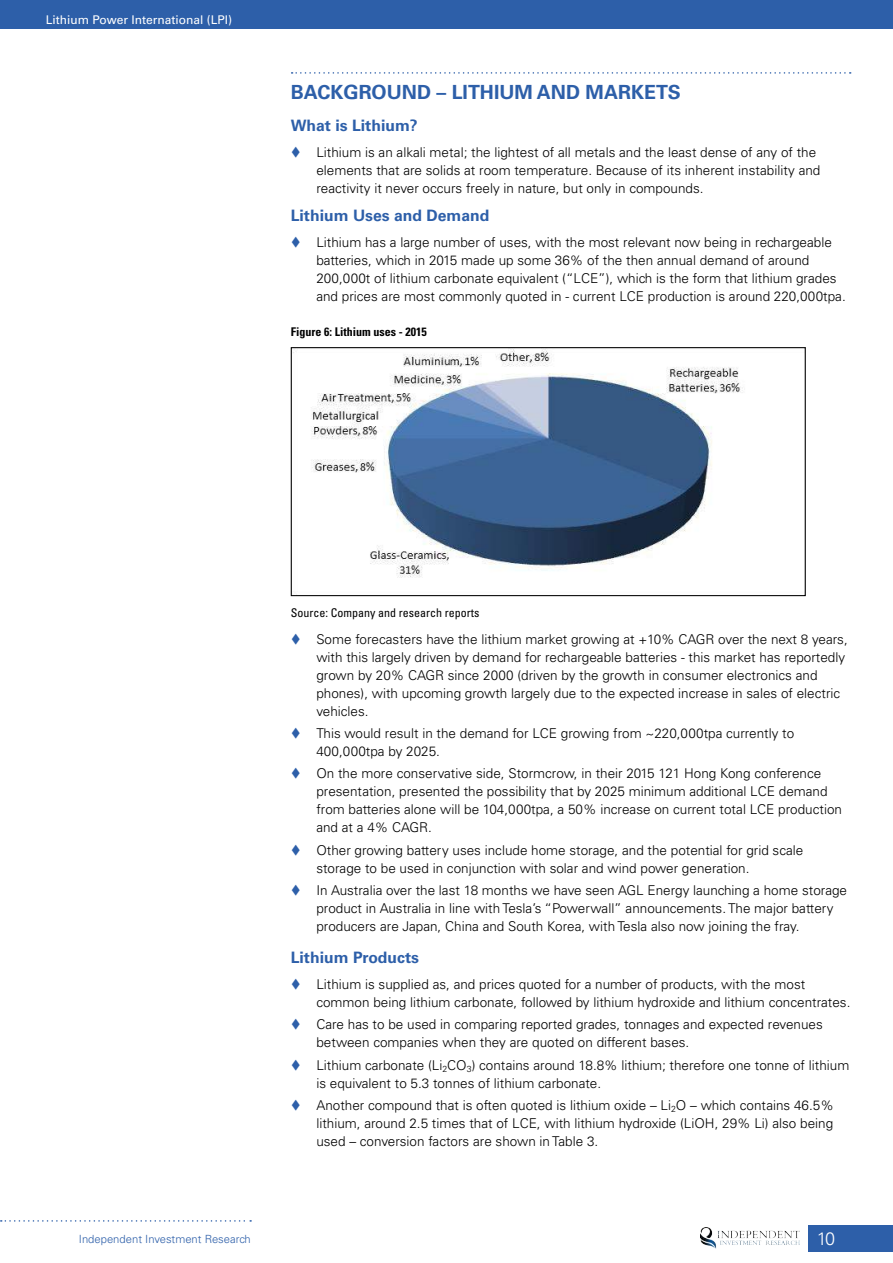
<style>
.page{position:relative;width:893px;height:1263px;background:#fff}
.page>*{position:absolute;margin:0;border:0;box-sizing:border-box;transform-origin:0 0}
.t1{font:700 19.5px "Univers LT Std";color:#2d5fa9}
.t2{font:300 18px "Univers LT Std";color:#fff}
.t3{font:700 15.75px "Univers LT Std";color:#2d5fa9}
.t4{font:300 13.5px/18px "Univers LT Std";color:#000}
.t5{font:condensed 12px "Univers LT Std";color:#000}
.t6{font:12px "Univers LT Std";color:#fff}
.t7{font:700 condensed 12px "Univers LT Std";color:#000}
.t8{font:300 11.25px "Univers LT Std";color:#2d5fa9}
</style>
<div class="page">
<div style="left:808px;top:1225px;width:85px;height:26px;background:#2d5fa9"></div>
<div style="left:0;top:0;width:893px;height:28px;background:#2d5fa9"></div>
<img style="left:700px;top:1227px;width:99px;height:21px">
<svg style="left:1px;top:1220px;width:250px;height:2px"></svg>
<svg style="left:292px;top:72px;width:559px;height:2px"></svg>
<img style="left:293px;top:349px;width:450px;height:229px">
<div style="left:291px;top:347px;width:515px;height:249px;border:1px solid #000"></div>
<p class="t6" style="left:46px;top:13px;width:188px">Lithium Power International (LPI)</p>
<h1 class="t1" style="left:291px;top:81px;width:392px">BACKGROUND – LITHIUM AND MARKETS</h1>
<p class="t3" style="left:291px;top:116px;width:128px">What is Lithium?</p>
<p class="t4" style="left:316px;top:144px;width:506px">Lithium is an alkali metal; the lightest of all metals and the least dense of any of the elements that are solids at room temperature. Because of its inherent instability and reactivity it never occurs freely in nature, but only in compounds.</p>
<p class="t3" style="left:291px;top:206px;width:200px">Lithium Uses and Demand</p>
<p class="t4" style="left:316px;top:233px;width:531px">Lithium has a large number of uses, with the most relevant now being in rechargeable batteries, which in 2015 made up some 36% of the then annual demand of around 200,000t of lithium carbonate equivalent (“LCE”), which is the form that lithium grades and prices are most commonly quoted in - current LCE production is around 220,000tpa.</p>
<p class="t7" style="left:291px;top:325px;width:137px">Figure 6: Lithium uses - 2015</p>
<p class="t8" style="left:79px;top:1232px;width:173px">Independent Investment Research</p>
<p class="t5" style="left:291px;top:605px;width:190px">Source: Company and research reports</p>
<p class="t4" style="left:316px;top:630px;width:533px">Some forecasters have the lithium market growing at +10% CAGR over the next 8 years, with this largely driven by demand for rechargeable batteries - this market has reportedly grown by 20% CAGR since 2000 (driven by the growth in consumer electronics and phones), with upcoming growth largely due to the expected increase in sales of electric vehicles.</p>
<p class="t4" style="left:316px;top:724px;width:479px">This would result in the demand for LCE growing from ~220,000tpa currently to<br>400,000tpa by 2025.</p>
<p class="t4" style="left:316px;top:765px;width:527px">On the more conservative side, Stormcrow, in their 2015 121 Hong Kong conference presentation, presented the possibility that by 2025 minimum additional LCE demand from batteries alone will be 104,000tpa, a 50% increase on current total LCE production and at a 4% CAGR.</p>
<p class="t4" style="left:316px;top:841px;width:488px">Other growing battery uses include home storage, and the potential for grid scale storage to be used in conjunction with solar and wind power generation.</p>
<p class="t4" style="left:316px;top:881px;width:532px">In Australia over the last 18 months we have seen AGL Energy launching a home storage product in Australia in line with Tesla’s “Powerwall” announcements. The major battery producers are Japan, China and South Korea, with Tesla also now joining the fray.</p>
<p class="t3" style="left:291px;top:948px;width:130px">Lithium Products</p>
<p class="t4" style="left:316px;top:975px;width:536px">Lithium is supplied as, and prices quoted for a number of products, with the most common being lithium carbonate, followed by lithium hydroxide and lithium concentrates.</p>
<p class="t4" style="left:316px;top:1015px;width:508px">Care has to be used in comparing reported grades, tonnages and expected revenues between companies when they are quoted on different bases.</p>
<p class="t4" style="left:316px;top:1056px;width:534px">Lithium carbonate (Li<sub>2</sub>CO<sub>3</sub>) contains around 18.8% lithium; therefore one tonne of lithium is equivalent to 5.3 tonnes of lithium carbonate.</p>
<p class="t4" style="left:316px;top:1096px;width:519px;text-align:justify">Another compound that is often quoted is lithium oxide – Li<sub>2</sub>O – which contains 46.5% lithium, around 2.5 times that of LCE, with lithium hydroxide (LiOH, 29% Li) also being used – conversion factors are shown in Table 3.</p>
<h2 class="t2" style="left:817px;top:1227px;width:20px">10</h2>
</div>
